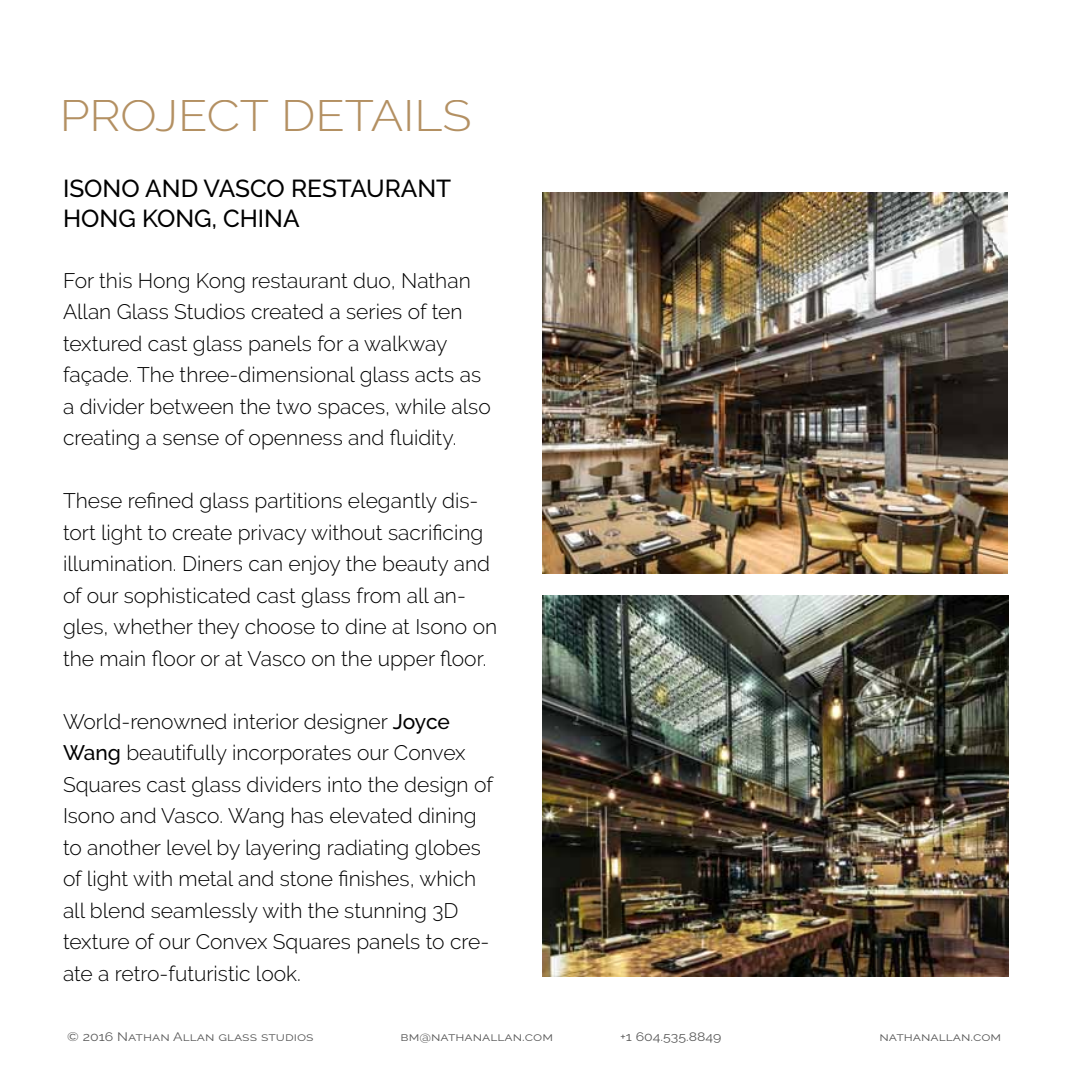
<style>
.page{position:relative;width:1071px;height:1071px;background:#fff}
.page>*{position:absolute;margin:0;border:0;box-sizing:border-box;transform-origin:0 0}
.t1{font:300 43.75px "Raleway";color:#a67c46;scale:1.1 1}
.t2{font:500 24.5px "Raleway";color:#000}
.t3{font:300 21px/31.5px "Raleway";color:#000}
.t4{font:12.25px "Raleway";color:#000;scale:1.15 1}
.s1{font-weight:500}
</style>
<div class="page">
<img style="left:542px;top:192px;width:466px;height:382px">
<img style="left:542px;top:595px;width:466px;height:381px">
<h1 class="t1" style="left:60px;top:90px;width:376px">PROject details</h1>
<p class="t2" style="left:63px;top:175px;width:101px">ISONO AND</p>
<p class="t2" style="left:204px;top:175px;width:32px">VASC</p>
<p class="t2" style="left:267px;top:175px;width:42px">O RESTAURANT</p>
<p class="t2" style="left:63px;top:204px;width:177px">HONG KONG, CHINA</p>
<p class="t3" style="left:63px;top:264px;width:429px">For this Hong Kong restaurant duo, Nathan Allan Glass Studios created a series of ten textured cast glass panels for a walkway façade. The three-dimensional glass acts as a divider between the two spaces, while also creating a sense of openness and fluidity.</p>
<p class="t3" style="left:63px;top:485px;width:436px">These refined glass partitions elegantly dis&shy;tort light to create privacy without sacrificing illumination. Diners can enjoy the beauty and of our sophisticated cast glass from all an&shy;gles, whether they choose to dine at Isono on the main floor or at Vasco on the upper floor.</p>
<p class="t3" style="left:63px;top:705px;width:432px">World-renowned interior designer <span class="s1">Joyce Wang</span> beautifully incorporates our Convex Squares cast glass dividers into the design of Isono and Vasco. Wang has elevated dining to another level by layering radiating globes of light with metal and stone finishes, which all blend seamlessly with the stunning 3D texture of our Convex Squares panels to cre&shy;ate a retro-futuristic look.</p>
<p class="t4" style="left:67px;top:1030px;width:216px">© 2016 Nathan Allan glass studios</p>
<p class="t4" style="left:401px;top:1030px;width:134px">bm@nathanallan.com</p>
<p class="t4" style="left:620px;top:1030px;width:90px">+1 604.535.8849</p>
<p class="t4" style="left:879px;top:1030px;width:107px">nathanallan.com</p>
</div>
